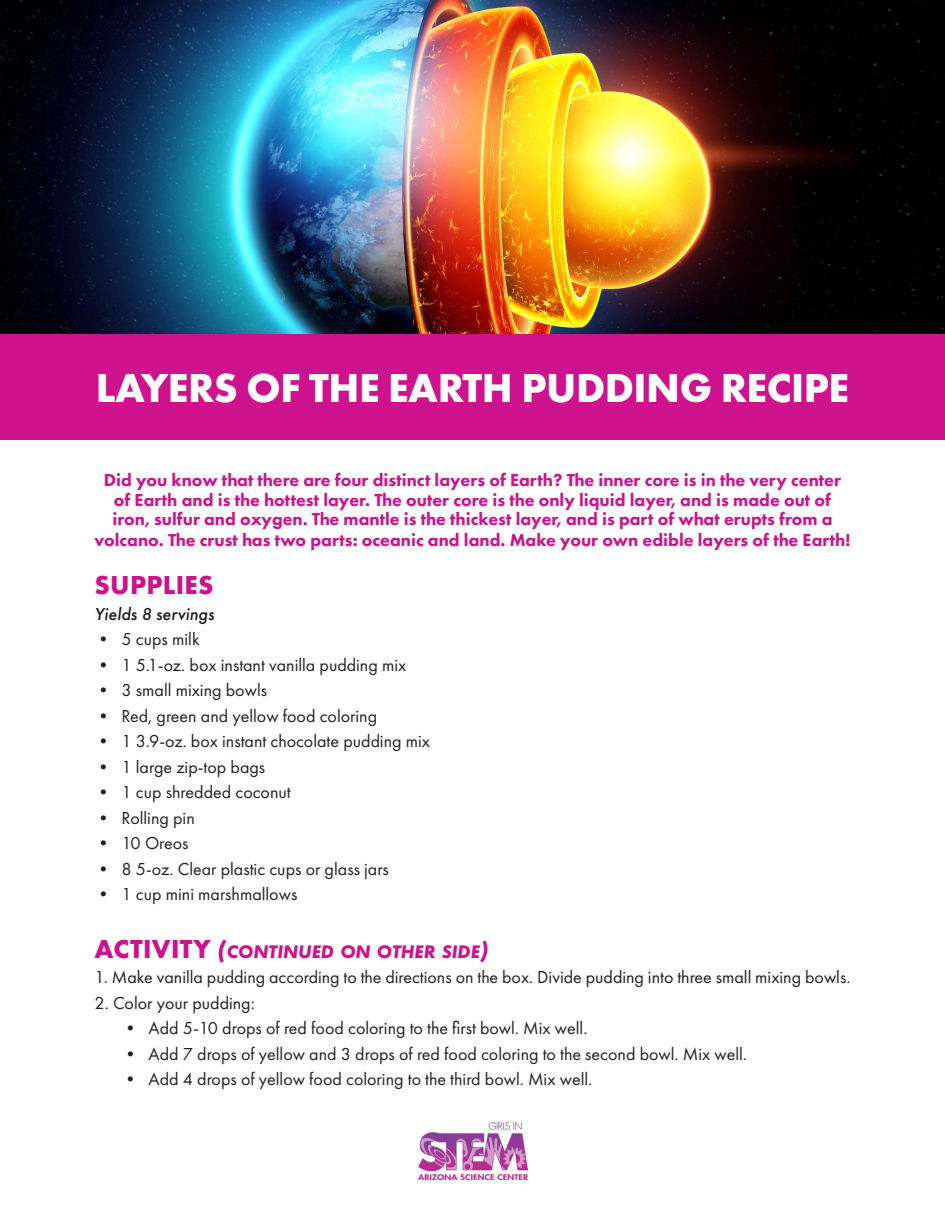
<style>
.page{position:relative;width:945px;height:1215px;background:#fff}
.page>*{position:absolute;margin:0;border:0;box-sizing:border-box;transform-origin:0 0}
.t1{font:700 42px "Futura PT";letter-spacing:-.01em;color:#fff}
.t2{font:700 27px "Futura PT";letter-spacing:.01em;color:#ce118c}
.t3{font:italic 700 18.9px "Futura PT";color:#ce118c}
.t4{font:18px "Futura PT";color:#231f20}
.t5{font:800 18px/20px "Futura PT";color:#ce118c;text-align:center}
.t6{font:italic 500 18px "Futura PT";color:#231f20}
.s1{font-style:normal;font-size:27px}
.s2{font-size:25.5px}
.s3{font-size:24px}
</style>
<div class="page">
<img style="left:0;top:0;width:945px;height:334px">
<div style="left:0;top:334px;width:945px;height:106px;background:#ce118c"></div>
<img style="left:419px;top:1122px;width:108px;height:57px">
<p class="t1" style="left:96px;top:360px;width:755px">LAYERS OF THE EARTH PUDDING RECIPE</p>
<p class="t5" style="left:94px;top:470px;width:758px">Did you know that there are four distinct layers of Earth? The inner core is in the very center of Earth and is the hottest layer. The outer core is the only liquid layer, and is made out of iron, sulfur and oxygen. The mantle is the thickest layer, and is part of what erupts from a volcano. The crust has two parts: oceanic and land. Make your own edible layers of the Earth!</p>
<p class="t2" style="left:95px;top:568px;width:120px">SUPPLIES</p>
<p class="t6" style="left:94px;top:603px;width:121px">Yields 8 servings</p>
<p class="t4" style="left:94px;top:629px;width:107px">• 5 cups milk</p>
<p class="t4" style="left:94px;top:654px;width:313px">• 1 5.1-oz. box instant vanilla pudding mix</p>
<p class="t4" style="left:94px;top:680px;width:174px">• 3 small mixing bowls</p>
<p class="t4" style="left:94px;top:705px;width:284px">• Red, green and yellow food coloring</p>
<p class="t4" style="left:94px;top:731px;width:337px">• 1 3.9-oz. box instant chocolate pudding mix</p>
<p class="t4" style="left:94px;top:756px;width:172px">• 1 large zip-top bags</p>
<p class="t4" style="left:94px;top:782px;width:198px">• 1 cup shredded coconut</p>
<p class="t4" style="left:94px;top:807px;width:102px">• Rolling pin</p>
<p class="t4" style="left:94px;top:833px;width:96px">• 10 Oreos</p>
<p class="t4" style="left:94px;top:858px;width:296px">• 8 5-oz. Clear plastic cups or glass jars</p>
<p class="t4" style="left:94px;top:884px;width:204px">• 1 cup mini marshmallows</p>
<p class="t3" style="left:95px;top:940px;width:396px"><span class="s1">ACTIVITY</span> <span class="s2">(</span>CONTINUED ON OTHER SIDE<span class="s3">)</span></p>
<p class="t4" style="left:94px;top:967px;width:758px">1. Make vanilla pudding according to the directions on the box. Divide pudding into three small mixing bowls.</p>
<p class="t4" style="left:94px;top:992px;width:162px">2. Color your pudding:</p>
<p class="t4" style="left:122px;top:1018px;width:467px">• Add 5-10 drops of red food coloring to the first bowl. Mix well.</p>
<p class="t4" style="left:122px;top:1043px;width:627px">• Add 7 drops of yellow and 3 drops of red food coloring to the second bowl. Mix well.</p>
<p class="t4" style="left:122px;top:1069px;width:472px">• Add 4 drops of yellow food coloring to the third bowl. Mix well.</p>
</div>
